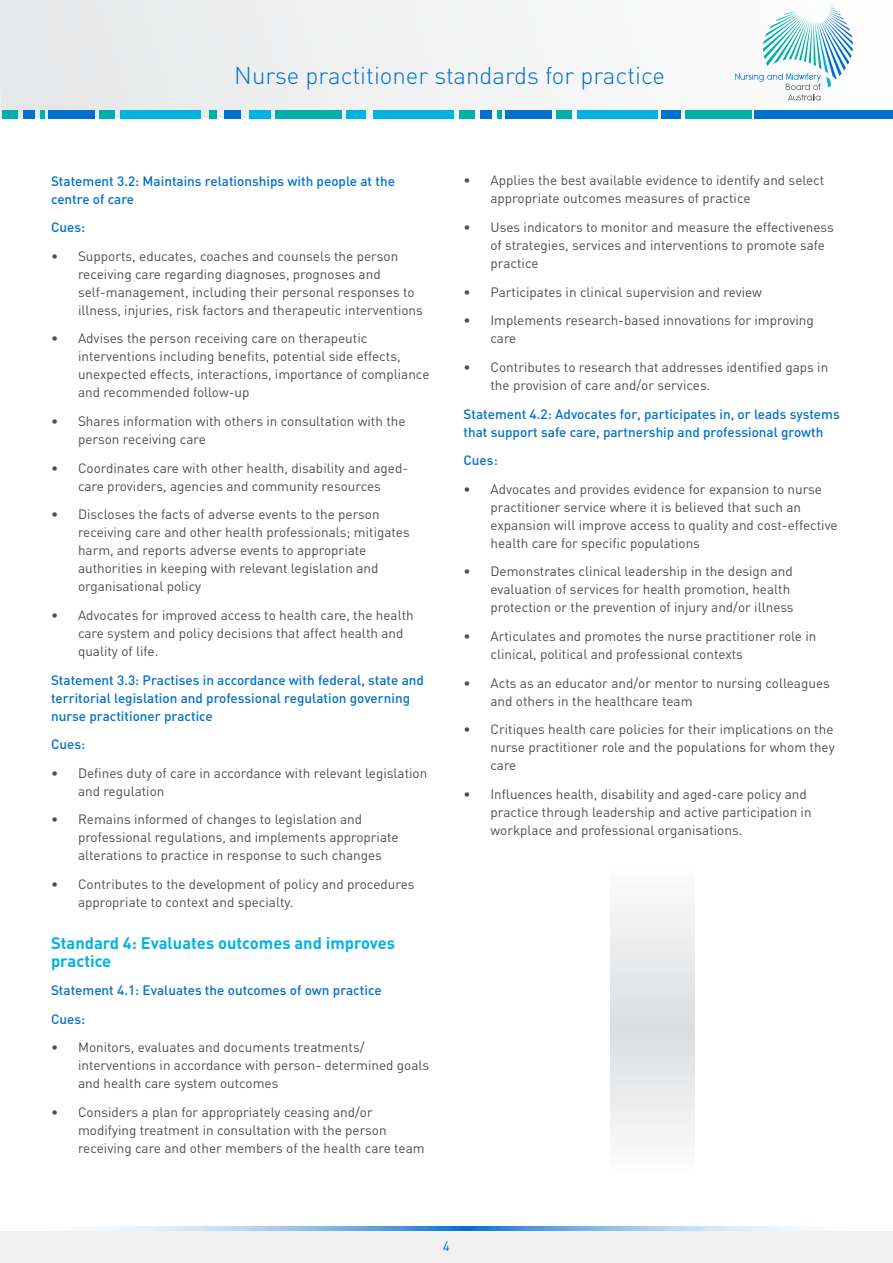
<style>
.page{position:relative;width:893px;height:1263px;background:#fff}
.page>*{position:absolute;margin:0;border:0;box-sizing:border-box;transform-origin:0 0}
.t1{font:300 24px "DIN";color:#0071ce}
.t2{font:700 16.5px/18px "DIN";color:#00b3e3}
.t3{font:13.5px/18px "DIN";color:#4d4d4f}
.t4{font:500 13.5px/18px "DIN";color:#0071ce}
.t5{font:13.5px "DIN";color:#0071ce}
</style>
<div class="page">
<div style="left:1px;top:1230px;width:892px;height:33px;background:#f1f1f2"></div>
<svg style="left:0;top:0;width:893px;height:118px"></svg>
<svg style="left:735px;top:7px;width:118px;height:93px"></svg>
<img style="left:1px;top:1226px;width:892px;height:5px">
<div style="left:754px;top:110px;width:138px;height:9px;background:#0071ce"></div>
<div style="left:685px;top:110px;width:66px;height:9px;background:#00afaa"></div>
<div style="left:556px;top:110px;width:15px;height:9px;background:#00afaa"></div>
<div style="left:661px;top:110px;width:20px;height:9px;background:#0071ce"></div>
<div style="left:506px;top:110px;width:46px;height:9px;background:#0071ce"></div>
<svg style="left:497px;top:110px;width:4px;height:9px"></svg>
<div style="left:577px;top:110px;width:81px;height:9px;background:#00b3e3"></div>
<div style="left:276px;top:110px;width:66px;height:9px;background:#00afaa"></div>
<div style="left:459px;top:110px;width:15px;height:9px;background:#00afaa"></div>
<div style="left:346px;top:110px;width:20px;height:9px;background:#00b3e3"></div>
<div style="left:480px;top:110px;width:12px;height:9px;background:#0071ce"></div>
<div style="left:209px;top:110px;width:8px;height:9px;background:#00afaa"></div>
<div style="left:249px;top:110px;width:22px;height:9px;background:#00b3e3"></div>
<div style="left:224px;top:110px;width:17px;height:9px;background:#0071ce"></div>
<div style="left:99px;top:110px;width:16px;height:9px;background:#00afaa"></div>
<div style="left:49px;top:110px;width:46px;height:9px;background:#0071ce"></div>
<div style="left:40px;top:110px;width:5px;height:9px;background:#00afaa"></div>
<div style="left:120px;top:110px;width:81px;height:9px;background:#00b3e3"></div>
<div style="left:2px;top:110px;width:15px;height:9px;background:#00afaa"></div>
<div style="left:23px;top:110px;width:12px;height:9px;background:#0071ce"></div>
<div style="left:373px;top:110px;width:81px;height:9px;background:#00b3e3"></div>
<svg style="left:611px;top:905px;width:83px;height:234px"></svg>
<h1 class="t1" style="left:234px;top:61px;width:432px">Nurse practitioner standards for practice</h1>
<p class="t4" style="left:51px;top:171px;width:345px">Statement 3.2: Maintains relationships with people at the centre of care</p>
<p class="t4" style="left:51px;top:218px;width:36px">Cues:</p>
<p class="t3" style="left:78px;top:247px;width:346px;text-indent:-27px">• Supports, educates, coaches and counsels the person receiving care regarding diagnoses, prognoses and self-management, including their personal responses to illness, injuries, risk factors and therapeutic interventions</p>
<p class="t3" style="left:78px;top:329px;width:353px;text-indent:-27px">• Advises the person receiving care on therapeutic interventions including benefits, potential side effects, unexpected effects, interactions, importance of compliance and recommended follow-up</p>
<p class="t3" style="left:78px;top:412px;width:329px;text-indent:-27px">• Shares information with others in consultation with the person receiving care</p>
<p class="t3" style="left:51px;top:458px;width:359px;text-align:center">• Coordinates care with other health, disability and aged&shy;care providers, agencies and community resources</p>
<p class="t3" style="left:78px;top:505px;width:333px;text-indent:-27px">• Discloses the facts of adverse events to the person receiving care and other health professionals; mitigates harm, and reports adverse events to appropriate authorities in keeping with relevant legislation and organisational policy</p>
<p class="t3" style="left:78px;top:606px;width:337px;text-indent:-27px">• Advocates for improved access to health care, the health care system and policy decisions that affect health and quality of life.</p>
<p class="t4" style="left:51px;top:670px;width:374px">Statement 3.3: Practises in accordance with federal, state and territorial legislation and professional regulation governing nurse practitioner practice</p>
<p class="t4" style="left:51px;top:735px;width:36px">Cues:</p>
<p class="t3" style="left:78px;top:764px;width:351px;text-indent:-27px">• Defines duty of care in accordance with relevant legislation and regulation</p>
<p class="t3" style="left:78px;top:810px;width:322px;text-indent:-27px">• Remains informed of changes to legislation and professional regulations, and implements appropriate alterations to practice in response to such changes</p>
<p class="t3" style="left:78px;top:875px;width:338px;text-indent:-27px">• Contributes to the development of policy and procedures appropriate to context and specialty.</p>
<p class="t2" style="left:51px;top:933px;width:346px">Standard 4: Evaluates outcomes and improves practice</p>
<p class="t4" style="left:51px;top:975px;width:332px;line-height:28.7px">Statement 4.1: Evaluates the outcomes of own practice<br>Cues:</p>
<p class="t3" style="left:78px;top:1038px;width:353px;text-indent:-27px">• Monitors, evaluates and documents treatments/ interventions in accordance with person- determined goals and health care system outcomes</p>
<p class="t3" style="left:78px;top:1103px;width:348px;text-indent:-27px">• Considers a plan for appropriately ceasing and/or modifying treatment in consultation with the person receiving care and other members of the health care team</p>
<p class="t3" style="left:490px;top:171px;width:335px;text-indent:-27px">• Applies the best available evidence to identify and select appropriate outcomes measures of practice</p>
<p class="t3" style="left:490px;top:218px;width:345px;text-indent:-27px">• Uses indicators to monitor and measure the effectiveness of strategies, services and interventions to promote safe practice</p>
<p class="t3" style="left:463px;top:282px;width:300px">• Participates in clinical supervision and review</p>
<p class="t3" style="left:490px;top:311px;width:325px;text-indent:-27px">• Implements research-based innovations for improving care</p>
<p class="t3" style="left:490px;top:358px;width:339px;text-indent:-27px">• Contributes to research that addresses identified gaps in the provision of care and/or services.</p>
<p class="t4" style="left:463px;top:404px;width:378px">Statement 4.2: Advocates for, participates in, or leads systems that support safe care, partnership and professional growth</p>
<p class="t4" style="left:463px;top:451px;width:36px">Cues:</p>
<p class="t3" style="left:490px;top:480px;width:349px;text-indent:-27px">• Advocates and provides evidence for expansion to nurse practitioner service where it is believed that such an expansion will improve access to quality and cost-effective health care for specific populations</p>
<p class="t3" style="left:490px;top:562px;width:305px;text-indent:-27px">• Demonstrates clinical leadership in the design and evaluation of services for health promotion, health protection or the prevention of injury and/or illness</p>
<p class="t3" style="left:490px;top:627px;width:327px;text-indent:-27px">• Articulates and promotes the nurse practitioner role in clinical, political and professional contexts</p>
<p class="t3" style="left:490px;top:673px;width:341px;text-indent:-27px">• Acts as an educator and/or mentor to nursing colleagues and others in the healthcare team</p>
<p class="t3" style="left:490px;top:720px;width:346px;text-align:justify;text-indent:-27px">• Critiques health care policies for their implications on the nurse practitioner role and the populations for whom they care</p>
<p class="t3" style="left:490px;top:785px;width:323px;text-indent:-27px">• Influences health, disability and aged-care policy and practice through leadership and active participation in workplace and professional organisations.</p>
<p class="t5" style="left:443px;top:1237px;width:9px">4</p>
</div>
